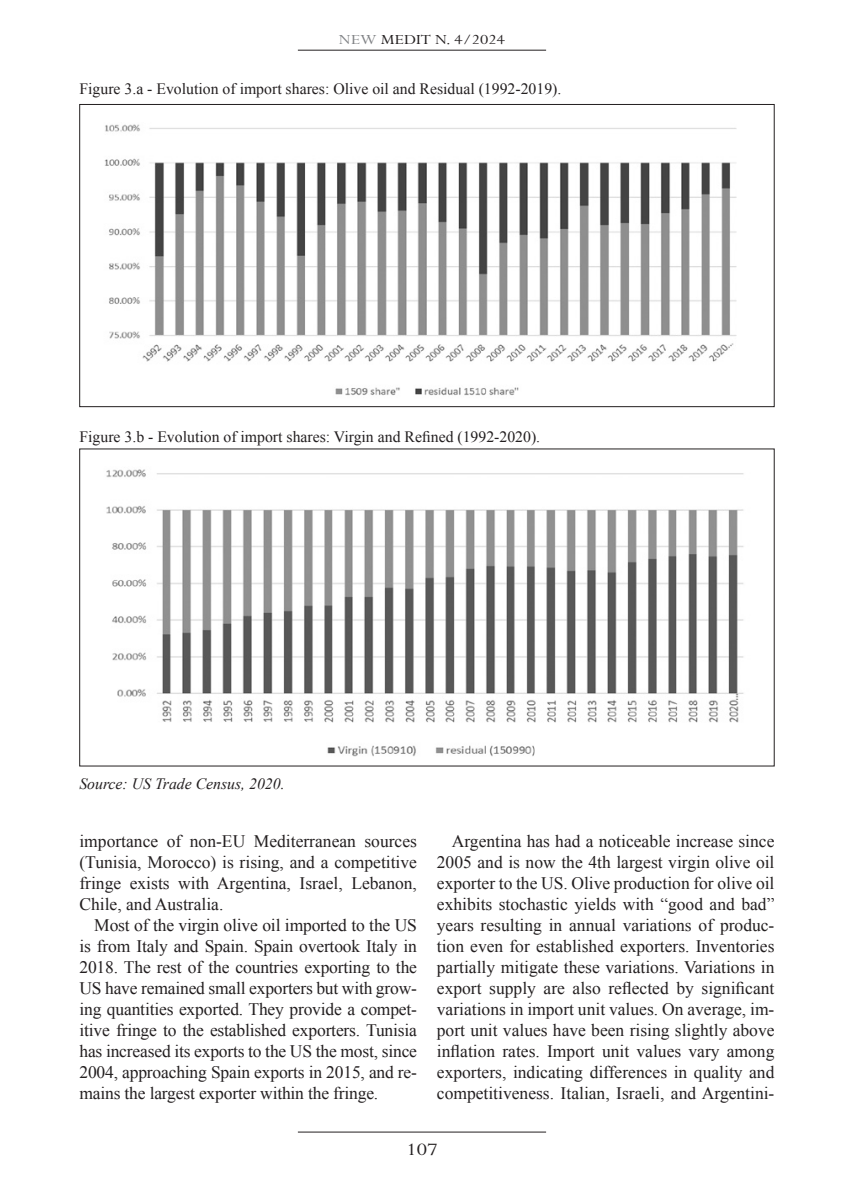
<style>
.page{position:relative;width:844px;height:1191px;background:#fff}
.page>*{position:absolute;margin:0;border:0;box-sizing:border-box;transform-origin:0 0}
.t1{font:19.6px "Perpetua Std";color:#231f20;scale:1.15 1}
._09_TESTO{font:17.5px/21px "Times New Roman";color:#231f20;text-align:justify}
._10_dida{font:15.75px "Times New Roman";color:#231f20}
._10_fonte{font:italic 15.75px "Times New Roman";color:#231f20}
.t2{font:15.75px "Perpetua Std";color:#231f20;scale:1.15 1}
.s1{color:#808285}
</style>
<div class="page">
<hr style="left:298px;top:50px;width:248px;height:1px;background:#231f20">
<hr style="left:298px;top:1131px;width:248px;height:1px;background:#231f20">
<img style="left:105px;top:124px;width:632px;height:272px">
<img style="left:106px;top:469px;width:638px;height:288px">
<p class="t2" style="left:339px;top:31px;width:146px"><span class="s1">NEW</span> MEDIT N. 4/2024</p>
<p class="_10_dida" style="left:79px;top:78px;width:483px">Figure 3.a - Evolution of import shares: Olive oil and Residual (1992-2019).</p>
<p class="_10_dida" style="left:79px;top:426px;width:462px">Figure 3.b - Evolution of import shares: Virgin and Refined (1992-2020).</p>
<p class="_10_fonte" style="left:79px;top:773px;width:207px">Source: US Trade Census, 2020.</p>
<p class="_09_TESTO" style="left:79px;top:830px;width:339px">importance of non-EU Mediterranean sources (Tunisia, Morocco) is rising, and a competitive fringe exists with Argentina, Israel, Lebanon, Chile, and Australia.</p>
<p class="_09_TESTO" style="left:79px;top:914px;width:339px;text-indent:15px">Most of the virgin olive oil imported to the US is from Italy and Spain. Spain overtook Italy in 2018. The rest of the countries exporting to the US have remained small exporters but with grow&shy;ing quantities exported. They provide a compet&shy;itive fringe to the established exporters. Tunisia has increased its exports to the US the most, since 2004, approaching Spain exports in 2015, and re&shy;mains the largest exporter within the fringe.</p>
<p class="_09_TESTO" style="left:437px;top:830px;width:339px;text-indent:15px">Argentina has had a noticeable increase since 2005 and is now the 4th largest virgin olive oil exporter to the US. Olive production for olive oil exhibits stochastic yields with “good and bad” years resulting in annual variations of produc&shy;tion even for established exporters. Inventories partially mitigate these variations. Variations in export supply are also reflected by significant variations in import unit values. On average, im&shy;port unit values have been rising slightly above inflation rates. Import unit values vary among exporters, indicating differences in quality and competitiveness. Italian, Israeli, and Argentini-</p>
<p class="t1" style="left:406px;top:1139px;width:28px">107</p>
</div>
